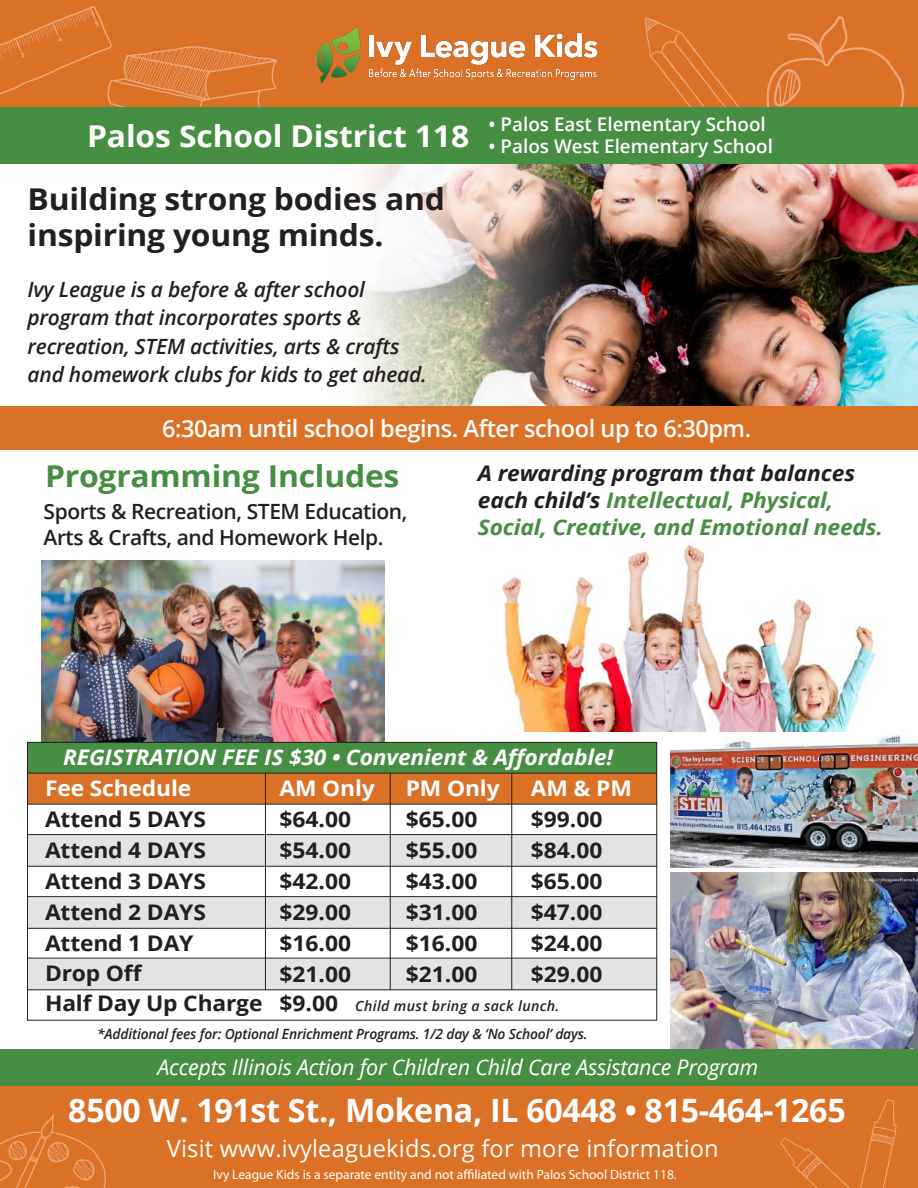
<style>
.page{position:relative;width:918px;height:1188px;background:#fff}
.page>*{position:absolute;margin:0;border:0;box-sizing:border-box;transform-origin:0 0}
.t1{font:700 32.25px "Open Sans";letter-spacing:-.01em;color:#fff}
.t2{font:700 30px/35.5px "Open Sans";letter-spacing:-.005em;color:#231f20;scale:1.06 1}
.t3{font:700 30px "Open Sans";letter-spacing:-.005em;color:#fff;scale:1.06 1}
.t4{font:700 30px "Open Sans";letter-spacing:-.005em;color:#468e41;scale:1.06 1}
.t5{font:600 23.55px "Open Sans";letter-spacing:-.02em;color:#fff}
.t6{font:23.55px "Open Sans";letter-spacing:.01em;color:#fff}
.t7{font:700 21.6px/31px "Open Sans";letter-spacing:-.005em;color:#231f20;text-align:justify;scale:1.06 1}
.t8{font:italic 700 21.6px/27px "Open Sans";letter-spacing:-.005em;color:#468e41;scale:1.06 1}
.t9{font:italic 21.6px "Open Sans";letter-spacing:-.01em;color:#fff}
.t10{font:italic 700 21.6px "Open Sans";letter-spacing:-.005em;color:#fff;scale:1.06 1}
.t11{font:700 21.6px "Open Sans";letter-spacing:-.005em;color:#fff;scale:1.06 1}
.t12{font:italic 600 21px/28.5px "Open Sans";letter-spacing:-.01em;color:#231f20}
.t13{font:600 21px/25.5px "Open Sans";letter-spacing:-.02em;color:#231f20}
.t14{font:600 18.9px "Open Sans";color:#fff}
.t15{font:italic 600 14.1px/27.8px "Open Sans";letter-spacing:-.01em;color:#231f20}
.t16{font:13.5px "Myriad Pro";color:#fff}
.s1{color:#231f20}
</style>
<div class="page">
<div style="left:28px;top:835px;width:629px;height:31px;background:#e3e3e3"></div>
<img style="left:42px;top:560px;width:342px;height:182px">
<div style="left:28px;top:897px;width:629px;height:31px;background:#e3e3e3"></div>
<div style="left:28px;top:959px;width:629px;height:30px;background:#e3e3e3"></div>
<div style="left:0;top:0;width:918px;height:107px;background:#db7127"></div>
<svg style="left:645px;top:18px;width:94px;height:89px"></svg>
<svg style="left:767px;top:16px;width:137px;height:91px"></svg>
<svg style="left:0;top:6px;width:277px;height:101px"></svg>
<img style="left:616px;top:164px;width:302px;height:242px">
<img style="left:358px;top:164px;width:258px;height:242px">
<div style="left:0;top:107px;width:918px;height:57px;background:#468e41"></div>
<div style="left:0;top:406px;width:918px;height:43px;background:#db7127"></div>
<div style="left:0;top:1086px;width:918px;height:102px;background:#db7127"></div>
<div style="left:0;top:1049px;width:918px;height:37px;background:#468e41"></div>
<div style="left:28px;top:773px;width:629px;height:31px;background:#db7127"></div>
<div style="left:28px;top:742px;width:629px;height:31px;background:#468e41"></div>
<svg style="left:0;top:1114px;width:106px;height:74px"></svg>
<svg style="left:781px;top:1099px;width:116px;height:89px"></svg>
<hr style="left:27px;top:742px;width:1px;height:278px;background:#231f20">
<hr style="left:27px;top:742px;width:630px;height:1px;background:#231f20">
<hr style="left:27px;top:773px;width:630px;height:1px;background:#231f20">
<hr style="left:27px;top:804px;width:630px;height:1px;background:#231f20">
<hr style="left:27px;top:834px;width:630px;height:1px;background:#231f20">
<hr style="left:27px;top:866px;width:630px;height:1px;background:#231f20">
<hr style="left:27px;top:896px;width:630px;height:1px;background:#231f20">
<hr style="left:27px;top:928px;width:630px;height:1px;background:#231f20">
<hr style="left:27px;top:958px;width:630px;height:1px;background:#231f20">
<hr style="left:27px;top:989px;width:630px;height:1px;background:#231f20">
<hr style="left:27px;top:1020px;width:630px;height:1px;background:#231f20">
<hr style="left:265px;top:773px;width:1px;height:217px;background:#231f20">
<hr style="left:390px;top:773px;width:1px;height:217px;background:#231f20">
<hr style="left:511px;top:773px;width:1px;height:217px;background:#231f20">
<hr style="left:656px;top:742px;width:1px;height:278px;background:#231f20">
<img style="left:670px;top:872px;width:248px;height:177px">
<img style="left:670px;top:735px;width:248px;height:132px">
<img style="left:500px;top:543px;width:377px;height:189px">
<img style="left:316px;top:26px;width:282px;height:58px">
<h2 class="t3" style="left:87px;top:115px;width:362px">Palos School District 118</h2>
<p class="t14" style="left:489px;top:111px;width:279px">• Palos East Elementary School</p>
<p class="t14" style="left:489px;top:134px;width:286px">• Palos West Elementary School</p>
<h2 class="t2" style="left:28px;top:181px;width:395px">Building strong bodies and inspiring young minds.</h2>
<p class="t12" style="left:28px;top:274px;width:401px">Ivy League is a before &amp; after school program that incorporates sports &amp; recreation, STEM activities, arts &amp; crafts and homework clubs for kids to get ahead.</p>
<p class="t5" style="left:162px;top:412px;width:591px">6:30am until school begins. After school up to 6:30pm.</p>
<h2 class="t4" style="left:45px;top:454px;width:336px">Programming Includes</h2>
<p class="t13" style="left:44px;top:499px;width:365px">Sports &amp; Recreation, STEM Education,<br>Arts &amp; Crafts, and Homework Help.</p>
<p class="t8" style="left:478px;top:460px;width:384px"><span class="s1">A rewarding program that balances each child’s</span> Intellectual, Physical,<br>Social, Creative, and Emotional needs.</p>
<p class="t10" style="left:63px;top:742px;width:520px">REGISTRATION FEE IS $30 • Convenient &amp; Affordable!</p>
<p class="t11" style="left:45px;top:773px;width:140px">Fee Schedule</p>
<p class="t11" style="left:280px;top:773px;width:91px">AM Only</p>
<p class="t11" style="left:406px;top:773px;width:90px">PM Only</p>
<p class="t11" style="left:531px;top:773px;width:97px">AM &amp; PM</p>
<p class="t7" style="left:406px;top:803px;width:69px">$65.00 $55.00 $43.00 $31.00 $16.00 $21.00</p>
<p class="t7" style="left:531px;top:803px;width:69px">$99.00 $84.00 $65.00 $47.00 $24.00 $29.00</p>
<p class="t7" style="left:45px;top:803px;width:153px">Attend 5 DAYS</p>
<p class="t7" style="left:280px;top:803px;width:69px">$64.00 $54.00 $42.00 $29.00 $16.00 $21.00</p>
<p class="t7" style="left:45px;top:987px;width:278px">Half Day Up Charge $9.00</p>
<p class="t7" style="left:45px;top:834px;width:153px">Attend 4 DAYS Attend 3 DAYS Attend 2 DAYS Attend 1 DAY</p>
<p class="t7" style="left:45px;top:957px;width:92px">Drop Off</p>
<p class="t15" style="left:97px;top:992px;width:492px;text-indent:258px">Child must bring a sack lunch. *Additional fees for: Optional Enrichment Programs. 1/2 day &amp; ‘No School’ days.</p>
<p class="t9" style="left:158px;top:1052px;width:602px">Accepts Illinois Action for Children Child Care Assistance Program</p>
<h1 class="t1" style="left:68px;top:1088px;width:779px">8500 W. 191st St., Mokena, IL 60448 • 815-464-1265</h1>
<p class="t6" style="left:167px;top:1132px;width:553px">Visit www.ivyleaguekids.org for more information</p>
<p class="t16" style="left:213px;top:1167px;width:465px">Ivy League Kids is a separate entity and not affiliated with Palos School District 118.</p>
</div>
